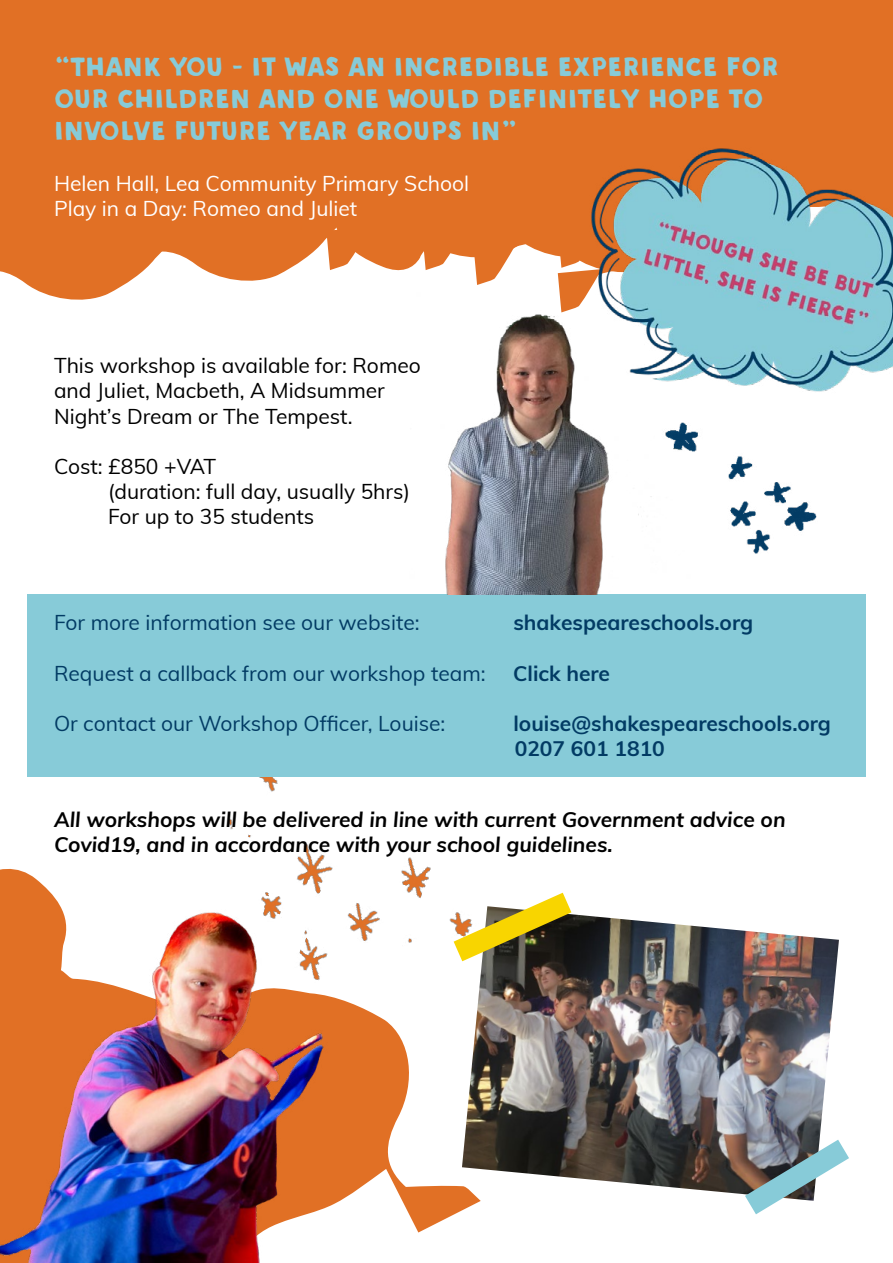
<style>
.page{position:relative;width:893px;height:1263px;background:#fff}
.page>*{position:absolute;margin:0;border:0;box-sizing:border-box;transform-origin:0 0}
.t1{font:27px/32.4px "SD Sans Fill One";color:#87cbd8}
.t2{font:21px/25.2px "Muli";color:#000}
.t3{font:italic 700 21px/25.2px "Muli";color:#000}
.t4{font:21px "Muli";color:#023b64}
.t5{font:700 21px/25.2px "Muli";color:#023b64}
.t6{font:21px/25.2px "Muli";color:#fff}
</style>
<div class="page">
<svg style="left:432px;top:918px;width:49px;height:308px"></svg>
<img style="left:0;top:843px;width:432px;height:420px">
<svg style="left:10px;top:274px;width:270px;height:19px"></svg>
<div style="left:650px;top:0;width:243px;height:143px;background:#e17025"></div>
<div style="left:0;top:0;width:650px;height:274px;background:#e17025"></div>
<img style="left:462px;top:911px;width:377px;height:290px">
<svg style="left:745px;top:1140px;width:104px;height:74px"></svg>
<svg style="left:454px;top:893px;width:117px;height:68px"></svg>
<div style="left:27px;top:594px;width:839px;height:183px;background:#87cbd8"></div>
<img style="left:410px;top:143px;width:483px;height:451px">
<img style="left:622px;top:386px;width:271px;height:208px">
<p class="t1" style="left:54px;top:50px;width:727px">“THANK YOU - IT WAS AN INCREDIBLE EXPERIENCE FOR<br>OUR CHILDREN AND ONE WOULD DEFINITELY HOPE TO<br>INVOLVE FUTURE YEAR GROUPS IN”</p>
<p class="t6" style="left:54px;top:170px;width:416px">Helen Hall, Lea Community Primary School<br>Play in a Day: Romeo and Juliet</p>
<p class="t2" style="left:54px;top:352px;width:368px">This workshop is available for: Romeo and Juliet, Macbeth, A Midsummer<br>Night’s Dream or The Tempest.</p>
<p class="t2" style="left:108px;top:453px;width:304px;text-indent:-54px">Cost: £850 +VAT<br>(duration: full day, usually 5hrs)<br>For up to 35 students</p>
<p class="t4" style="left:54px;top:607px;width:367px">For more information see our website:</p>
<p class="t5" style="left:513px;top:609px;width:241px">shakespeareschools.org</p>
<p class="t4" style="left:54px;top:658px;width:433px">Request a callback from our workshop team:</p>
<p class="t5" style="left:513px;top:659px;width:98px">Click here</p>
<p class="t4" style="left:54px;top:708px;width:393px">Or contact our Workshop Officer, Louise:</p>
<p class="t5" style="left:513px;top:710px;width:319px">louise@shakespeareschools.org<br>0207 601 1810</p>
<p class="t3" style="left:54px;top:806px;width:733px">All workshops will be delivered in line with current Government advice on<br>Covid19, and in accordance with your school guidelines.</p>
</div>
